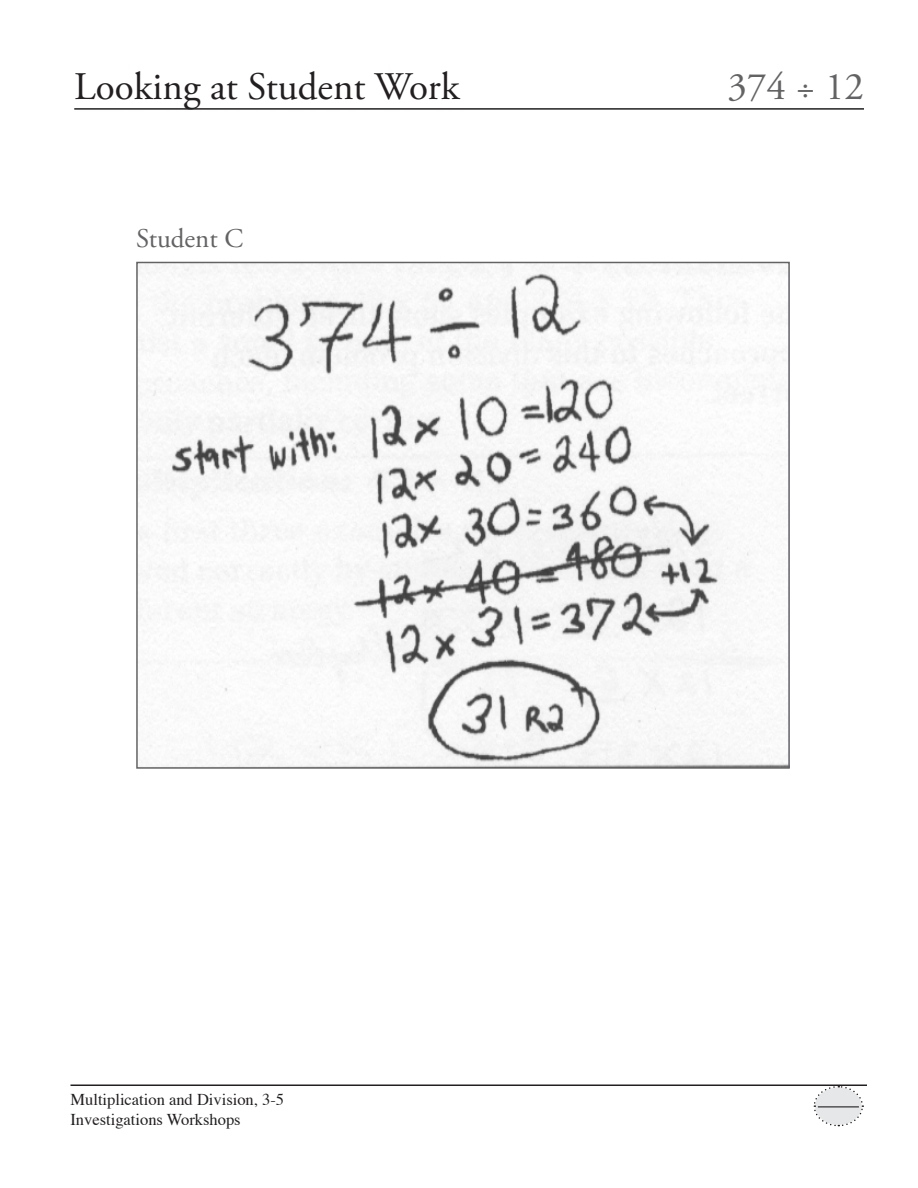
<style>
.page{position:relative;width:918px;height:1188px;background:#fff}
.page>*{position:absolute;margin:0;border:0;box-sizing:border-box;transform-origin:0 0}
.t1{font:39px "Adobe Garamond Pro";color:#231f20}
.t2{font:39px "Adobe Garamond Pro";color:#636366}
.t3{font:27px "Adobe Garamond Pro";color:#636366}
.t4{font:16.5px/19.8px "Times";color:#231f20}
</style>
<div class="page">
<hr style="left:70px;top:1084px;width:797px;height:2px;background:#231f20">
<svg style="left:813px;top:1086px;width:51px;height:41px"></svg>
<hr style="left:74px;top:108px;width:790px;height:2px;background:#231f20">
<img style="left:139px;top:265px;width:648px;height:501px">
<div style="left:136px;top:262px;width:654px;height:507px;border:2px solid #636366"></div>
<hr style="left:818px;top:1106px;width:41px;height:1px;background:#231f20">
<p class="t1" style="left:74px;top:63px;width:387px">Looking at Student Work</p>
<p class="t2" style="left:728px;top:63px;width:138px">374 ÷ 12</p>
<p class="t3" style="left:136px;top:222px;width:109px">Student C</p>
<p class="t4" style="left:70px;top:1088px;width:215px">Multiplication and Division, 3-5<br>Investigations Workshops</p>
</div>
